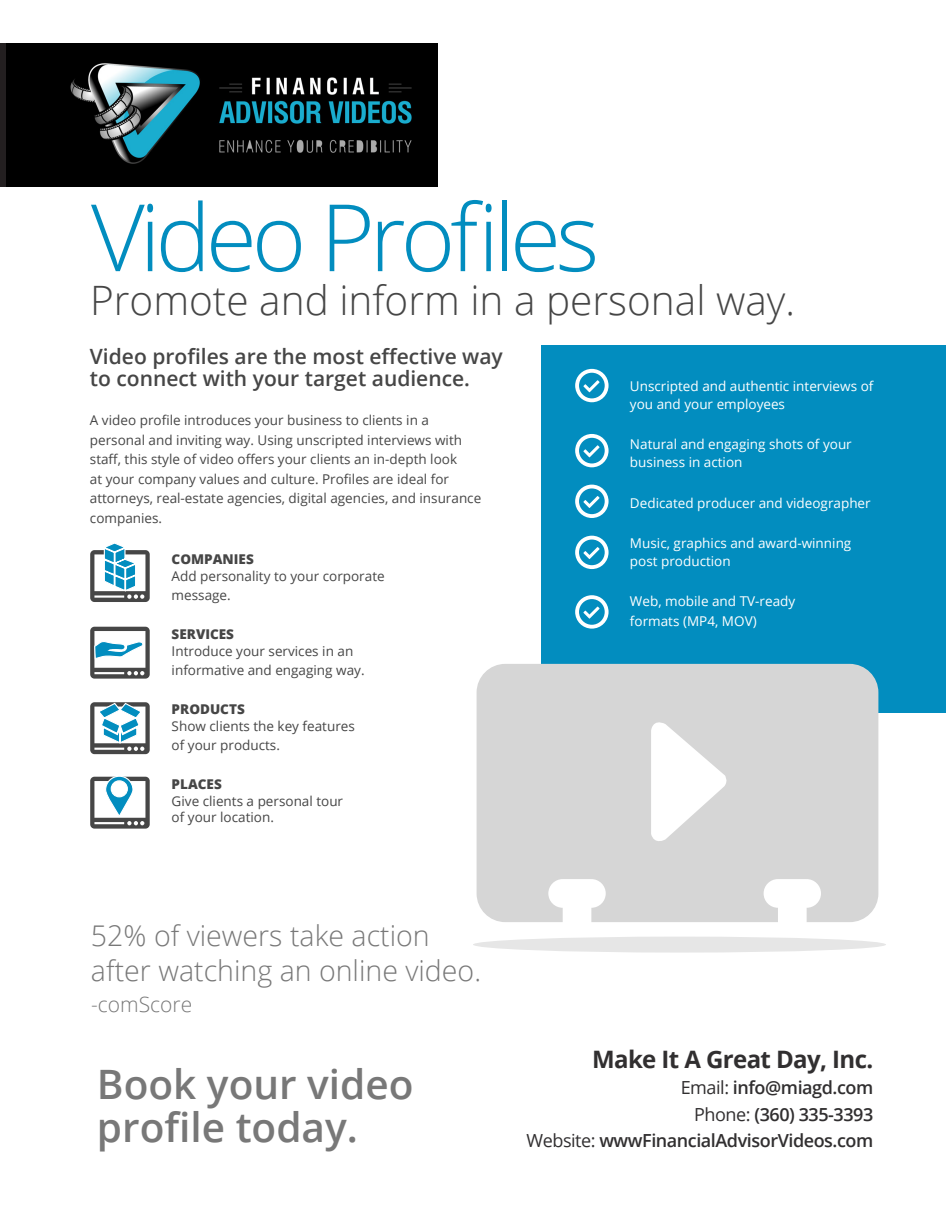
<style>
.page{position:relative;width:946px;height:1216px;background:#fff}
.page>*{position:absolute;margin:0;border:0;box-sizing:border-box;transform-origin:0 0}
.t1{font:300 93px "Open Sans";letter-spacing:-.055em;color:#028dbf}
.t2{font:300 40.5px "Open Sans";color:#464646}
.t3{font:600 40.5px/43.5px "Open Sans";color:#787878}
.t4{font:300 28.5px "Open Sans";color:#787878}
.t5{font:700 24px "Open Sans";letter-spacing:-.025em;color:#312f30}
.t6{font:600 21px/22.5px "Open Sans";color:#464646}
.t7{font:300 21px "Open Sans";color:#787878}
.t8{font:600 18px "Open Sans";letter-spacing:-.025em;color:#312f30}
.t9{font:13.5px/19.5px "Open Sans";color:#464646}
.t10{font:13.5px/18px "Open Sans";color:#fff}
.s1{font-weight:800}
.s2{font-weight:400}
</style>
<div class="page">
<div style="left:541px;top:345px;width:404px;height:368px;background:#028dbf"></div>
<img style="left:6px;top:44px;width:431px;height:143px">
<svg style="left:575px;top:369px;width:33px;height:33px"></svg>
<svg style="left:575px;top:434px;width:33px;height:33px"></svg>
<svg style="left:575px;top:484px;width:33px;height:34px"></svg>
<svg style="left:575px;top:535px;width:33px;height:34px"></svg>
<svg style="left:575px;top:595px;width:33px;height:33px"></svg>
<svg style="left:90px;top:776px;width:60px;height:52px"></svg>
<svg style="left:476px;top:663px;width:402px;height:258px;background:#d8d9d9"></svg>
<svg style="left:90px;top:702px;width:60px;height:52px"></svg>
<svg style="left:90px;top:626px;width:60px;height:52px"></svg>
<svg style="left:90px;top:543px;width:60px;height:59px"></svg>
<div style="left:473px;top:936px;width:412px;height:16px;background:#e6e6e6;border-radius:50%"></div>
<p class="t1" style="left:91px;top:173px;width:509px">Video Profiles</p>
<p class="t2" style="left:90px;top:272px;width:706px">Promote and inform in a personal way.</p>
<p class="t6" style="left:90px;top:344px;width:414px">Video profiles are the most effective way to connect with your target audience.</p>
<p class="t9" style="left:90px;top:410px;width:393px">A video profile introduces your business to clients in a personal and inviting way. Using unscripted interviews with staff, this style of video offers your clients an in-depth look<br>at your company values and culture. Profiles are ideal for attorneys, real-estate agencies, digital agencies, and insurance companies.</p>
<p class="t9" style="left:171px;top:550px;width:214px;line-height:16.5px"><span class="s1">COMPANIES<br></span>Add personality to your corporate</p>
<p class="t9" style="left:171px;top:585px;width:61px">message.</p>
<p class="t9" style="left:171px;top:625px;width:183px;line-height:16.5px"><span class="s1">SERVICES<br></span>Introduce your services in an</p>
<p class="t9" style="left:171px;top:660px;width:194px">informative and engaging way.</p>
<p class="t9" style="left:171px;top:700px;width:185px;line-height:16.5px"><span class="s1">PRODUCTS<br></span>Show clients the key features</p>
<p class="t9" style="left:171px;top:735px;width:110px">of your products.</p>
<p class="t9" style="left:171px;top:775px;width:173px;line-height:16.5px"><span class="s1">PLACES<br></span>Give clients a personal tour</p>
<p class="t9" style="left:171px;top:807px;width:104px">of your location.</p>
<p class="t10" style="left:629px;top:377px;width:245px">Unscripted and authentic interviews of you and your employees</p>
<p class="t10" style="left:629px;top:435px;width:223px">Natural and engaging shots of your business in action</p>
<p class="t10" style="left:629px;top:493px;width:242px">Dedicated producer and videographer</p>
<p class="t10" style="left:629px;top:533px;width:223px">Music, graphics and award-winning post production</p>
<p class="t10" style="left:629px;top:592px;width:167px">Web, mobile and TV-ready</p>
<p class="t10" style="left:629px;top:612px;width:128px">formats (MP4, MOV)</p>
<p class="t4" style="left:91px;top:915px;width:340px">52% of viewers take action</p>
<p class="t4" style="left:91px;top:950px;width:391px">after watching an online video.</p>
<p class="t7" style="left:91px;top:989px;width:103px">-comScore</p>
<p class="t3" style="left:97px;top:1060px;width:318px">Book your video profile today.</p>
<p class="t5" style="left:591px;top:1041px;width:283px">Make It A Great Day, Inc.</p>
<p class="t8" style="left:680px;top:1075px;width:194px"><span class="s2">Email:</span> info@miagd.com</p>
<p class="t8" style="left:693px;top:1101px;width:181px"><span class="s2">Phone:</span> (360) 335-3393</p>
<p class="t8" style="left:526px;top:1128px;width:348px"><span class="s2">Website:</span> wwwFinancialAdvisorVideos.com</p>
</div>
